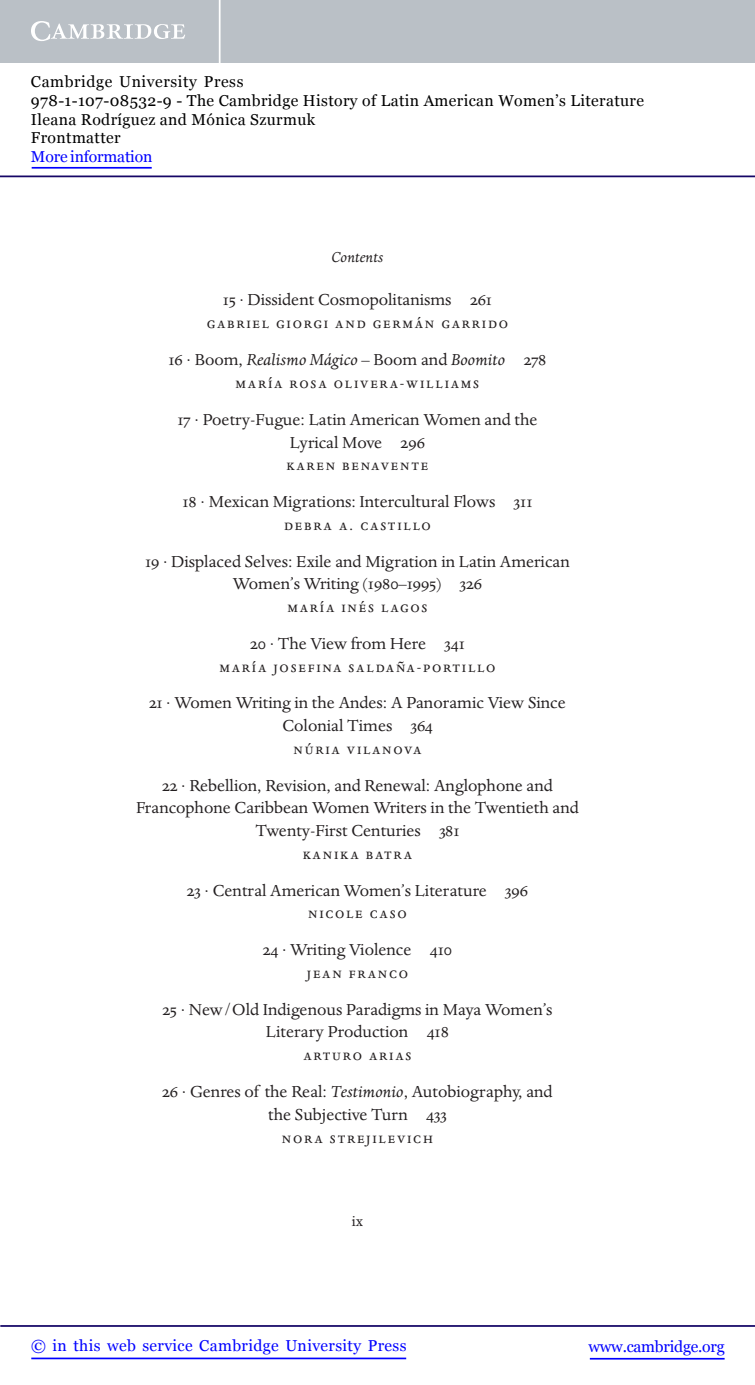
<style>
.page{position:relative;width:755px;height:1385px;background:#fff}
.page>*{position:absolute;margin:0;border:0;box-sizing:border-box;transform-origin:0 0}
.t1{font:18.38px/22.8px "Dante MT Std";color:#231f20;text-align:center}
.t2{font:italic 18.38px "Dante MT Std";color:#231f20}
.t3{font:17.5px "Dante MT Std";letter-spacing:.1em;color:#231f20}
.t4{font:italic 16.62px "Dante MT Std";color:#231f20}
.t5{font:16.62px "Dante MT Std";color:#231f20}
.t6{font:15.75px/18.6px "Georgia";letter-spacing:.025em;color:#000}
.t7{font:15.75px "Georgia";letter-spacing:.025em;color:#00f}
.t8{font:15.75px "Georgia";letter-spacing:-.015em;color:#00f}
.t9{font:15.75px "Georgia";letter-spacing:-.01em;color:#00f}
.s1{font-style:normal}
.s2{font-style:italic}
</style>
<div class="page">
<hr style="left:589px;top:1358px;width:135px;height:1px;background:#00f">
<hr style="left:0;top:1325px;width:754px;height:2px;background:#150666">
<hr style="left:31px;top:1357px;width:375px;height:2px;background:#00f">
<div style="left:0;top:0;width:754px;height:63px;background:#bac0c6"></div>
<svg style="left:31px;top:21px;width:154px;height:20px"></svg>
<hr style="left:219px;top:0;width:1px;height:63px;background:#fff">
<hr style="left:0;top:175px;width:754px;height:2px;background:#150666">
<hr style="left:32px;top:167px;width:120px;height:2px;background:#00f">
<p class="t6" style="left:31px;top:73px;width:614px">Cambridge University Press<br>978-1-107-08532-9 - The Cambridge History of Latin American Women’s Literature Ileana Rodríguez and Mónica Szurmuk<br>Frontmatter</p>
<p class="t9" style="left:31px;top:147px;width:123px">More information</p>
<p class="t4" style="left:331px;top:251px;width:53px">Contents</p>
<p class="t1" style="left:223px;top:290px;width:270px">15 · Dissident Cosmopolitanisms 261</p>
<p class="t3" style="left:206px;top:316px;width:303px">Gabriel Giorgi and Germán Garrido</p>
<p class="t2" style="left:168px;top:353px;width:379px"><span class="s1">16 · Boom,</span> Realismo Mágico <span class="s1">– Boom and</span> Boomito <span class="s1">278</span></p>
<p class="t3" style="left:235px;top:377px;width:245px">María Rosa Olivera-Williams</p>
<p class="t1" style="left:177px;top:410px;width:361px">17 · Poetry-Fugue: Latin American Women and the<br>Lyrical Move 296</p>
<p class="t3" style="left:286px;top:459px;width:143px">Karen Benavente</p>
<p class="t1" style="left:182px;top:492px;width:351px">18 · Mexican Migrations: Intercultural Flows 311</p>
<p class="t3" style="left:284px;top:518px;width:148px">Debra A. Castillo</p>
<p class="t1" style="left:145px;top:551px;width:426px">19 · Displaced Selves: Exile and Migration in Latin American<br>Women’s Writing (1980–1995) 326</p>
<p class="t3" style="left:287px;top:601px;width:141px">María Inés Lagos</p>
<p class="t1" style="left:250px;top:634px;width:216px">20 · The View from Here 341</p>
<p class="t3" style="left:219px;top:660px;width:277px">María Josefina Saldaña-Portillo</p>
<p class="t1" style="left:149px;top:693px;width:418px">21 · Women Writing in the Andes: A Panoramic View Since<br>Colonial Times 364</p>
<p class="t3" style="left:293px;top:742px;width:129px">Núria Vilanova</p>
<p class="t1" style="left:136px;top:775px;width:444px">22 · Rebellion, Revision, and Renewal: Anglophone and<br>Francophone Caribbean Women Writers in the Twentieth and<br>Twenty-First Centuries 381</p>
<p class="t3" style="left:302px;top:847px;width:111px">Kanika Batra</p>
<p class="t1" style="left:187px;top:880px;width:342px">23 · Central American Women’s Literature 396</p>
<p class="t3" style="left:308px;top:907px;width:100px">Nicole Caso</p>
<p class="t1" style="left:263px;top:940px;width:191px">24 · Writing Violence 410</p>
<p class="t3" style="left:306px;top:966px;width:103px">Jean Franco</p>
<p class="t1" style="left:162px;top:999px;width:391px">25 · New/Old Indigenous Paradigms in Maya Women’s<br>Literary Production 418</p>
<p class="t3" style="left:303px;top:1049px;width:109px">Arturo Arias</p>
<p class="t1" style="left:162px;top:1082px;width:391px">26 · Genres of the Real: <span class="s2">Testimonio</span> , Autobiography, and the Subjective Turn 433</p>
<p class="t3" style="left:282px;top:1131px;width:152px">Nora Strejilevich</p>
<p class="t5" style="left:351px;top:1215px;width:13px">ix</p>
<p class="t7" style="left:31px;top:1336px;width:376px">© in this web service Cambridge University Press</p>
<p class="t8" style="left:588px;top:1336px;width:137px">www.cambridge.org</p>
</div>
